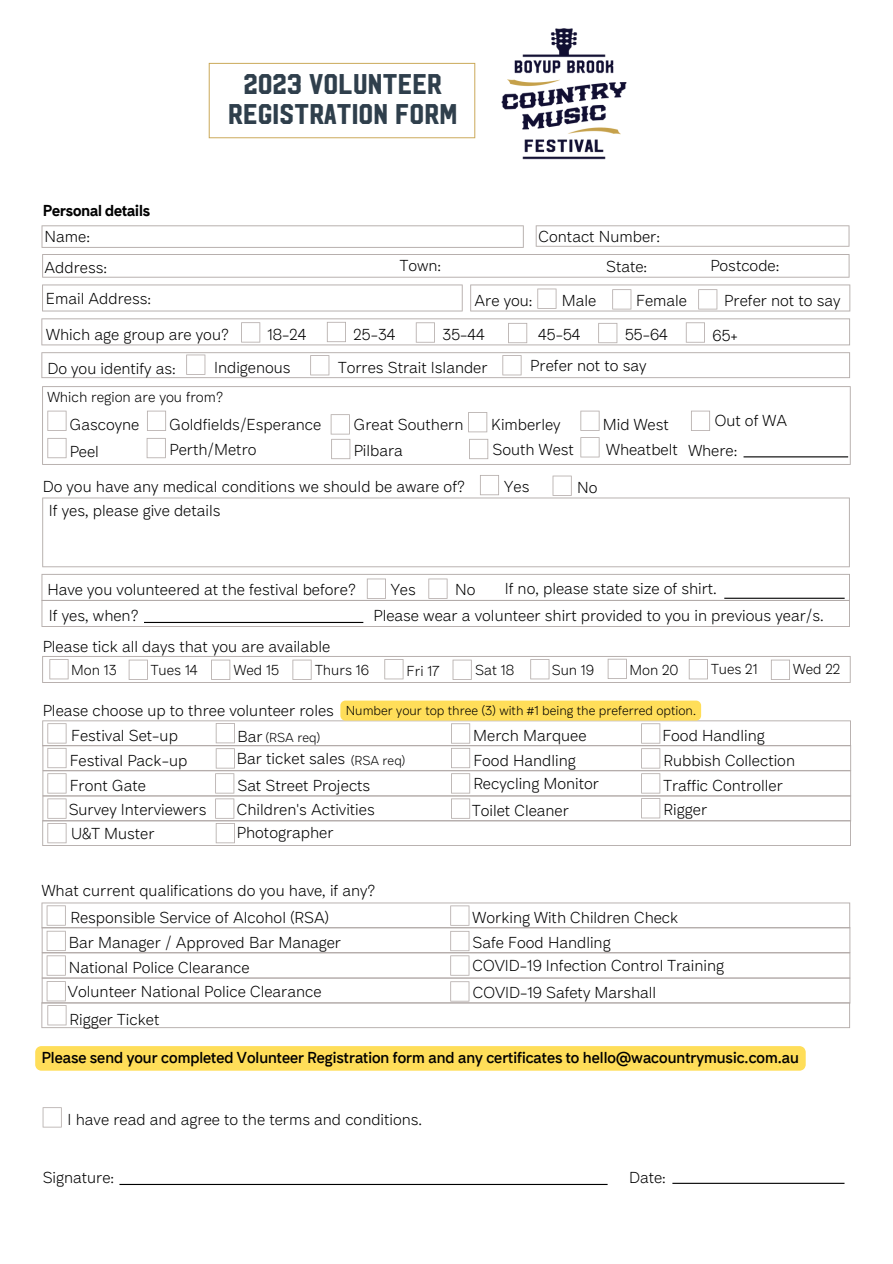
<style>
.page{position:relative;width:893px;height:1264px;background:#fff}
.page>*{position:absolute;margin:0;border:0;box-sizing:border-box;transform-origin:0 0}
.t1{font:28.5px/30.3px "Hudson NY";color:#2f3f4c;text-align:center}
.t2{font:16.5px/30.9px "Compita";color:#000}
.t3{font:600 16.5px "Compita";color:#000}
.t4{font:700 16.5px "Compita";color:#000}
.t5{font:15px "Compita";color:#000}
.t6{font:13.5px "Compita";color:#000}
.s1{font-size:16.5px}
</style>
<div class="page">
<svg style="left:42px;top:225px;width:481px;height:23px"></svg>
<svg style="left:42px;top:284px;width:420px;height:27px"></svg>
<svg style="left:42px;top:254px;width:807px;height:24px"></svg>
<svg style="left:535px;top:225px;width:314px;height:22px"></svg>
<img style="left:501px;top:28px;width:126px;height:132px">
<svg style="left:470px;top:284px;width:380px;height:27px"></svg>
<svg style="left:42px;top:497px;width:807px;height:70px"></svg>
<svg style="left:41px;top:574px;width:808px;height:53px"></svg>
<svg style="left:209px;top:63px;width:266px;height:75px"></svg>
<svg style="left:41px;top:352px;width:809px;height:26px"></svg>
<svg style="left:41px;top:318px;width:809px;height:27px"></svg>
<svg style="left:42px;top:386px;width:808px;height:79px"></svg>
<svg style="left:47px;top:410px;width:19px;height:21px"></svg>
<svg style="left:47px;top:438px;width:19px;height:20px"></svg>
<svg style="left:147px;top:410px;width:19px;height:21px"></svg>
<svg style="left:147px;top:438px;width:19px;height:20px"></svg>
<svg style="left:330px;top:414px;width:20px;height:45px"></svg>
<svg style="left:468px;top:412px;width:19px;height:20px"></svg>
<svg style="left:469px;top:439px;width:19px;height:20px"></svg>
<svg style="left:580px;top:410px;width:19px;height:21px"></svg>
<svg style="left:580px;top:437px;width:19px;height:20px"></svg>
<svg style="left:691px;top:410px;width:19px;height:21px"></svg>
<hr style="left:743px;top:456px;width:105px;height:1px;background:#000">
<svg style="left:43px;top:1107px;width:19px;height:20px"></svg>
<hr style="left:119px;top:1183px;width:488px;height:1px;background:#000">
<hr style="left:672px;top:1182px;width:172px;height:1px;background:#000">
<svg style="left:480px;top:475px;width:19px;height:20px"></svg>
<svg style="left:552px;top:475px;width:19px;height:21px"></svg>
<hr style="left:144px;top:622px;width:219px;height:1px;background:#000">
<hr style="left:724px;top:597px;width:120px;height:2px;background:#000">
<svg style="left:42px;top:656px;width:808px;height:27px"></svg>
<div style="left:340px;top:700px;width:361px;height:20px;background:#ffde59;border-radius:5px"></div>
<svg style="left:41px;top:902px;width:809px;height:126px"></svg>
<div style="left:35px;top:1046px;width:770px;height:24px;background:#ffde59"></div>
<svg style="left:42px;top:720px;width:809px;height:126px"></svg>
<p class="t4" style="left:43px;top:202px;width:108px">Personal details</p>
<p class="t2" style="left:45px;top:222px;width:108px">Name:<br>Address:<br>Email Address:</p>
<h1 class="t1" style="left:228px;top:70px;width:231px">2023 VOLUNTEER<br>REGISTRATION FORM</h1>
<p class="t2" style="left:538px;top:221px;width:123px">Contact Number:</p>
<p class="t2" style="left:400px;top:251px;width:43px">Town:</p>
<p class="t2" style="left:606px;top:252px;width:43px">State:</p>
<p class="t2" style="left:710px;top:251px;width:71px">Postcode:</p>
<p class="t2" style="left:474px;top:286px;width:60px">Are you:</p>
<p class="t2" style="left:561px;top:286px;width:36px">Male</p>
<p class="t2" style="left:636px;top:286px;width:52px">Female</p>
<p class="t2" style="left:724px;top:286px;width:118px">Prefer not to say</p>
<p class="t2" style="left:46px;top:320px;width:183px">Which age group are you?</p>
<p class="t2" style="left:267px;top:320px;width:41px">18-24</p>
<p class="t2" style="left:353px;top:320px;width:43px">25-34</p>
<p class="t2" style="left:442px;top:319px;width:44px">35-44</p>
<p class="t2" style="left:538px;top:319px;width:44px">45-54</p>
<p class="t2" style="left:625px;top:320px;width:44px">55-64</p>
<p class="t2" style="left:712px;top:321px;width:27px">65+</p>
<p class="t2" style="left:47px;top:354px;width:130px">Do you identify as:</p>
<p class="t2" style="left:214px;top:352px;width:78px">Indigenous</p>
<p class="t2" style="left:338px;top:352px;width:151px">Torres Strait Islander</p>
<p class="t2" style="left:530px;top:351px;width:118px">Prefer not to say</p>
<p class="t5" style="left:47px;top:389px;width:177px">Which region are you from?</p>
<p class="t2" style="left:70px;top:411px;width:71px;line-height:27px">Gascoyne<br>Peel</p>
<p class="t2" style="left:169px;top:409px;width:153px">Goldfields/Esperance</p>
<p class="t2" style="left:354px;top:412px;width:111px;line-height:26px">Great Southern<br>Pilbara</p>
<p class="t2" style="left:491px;top:412px;width:84px;line-height:25.3px">Kimberley<br>South West</p>
<p class="t2" style="left:602px;top:409px;width:67px">Mid West</p>
<p class="t2" style="left:169px;top:435px;width:89px">Perth/Metro</p>
<p class="t2" style="left:606px;top:434px;width:73px">Wheatbelt</p>
<p class="t2" style="left:43px;top:472px;width:423px">Do you have any medical conditions we should be aware of?</p>
<p class="t2" style="left:49px;top:496px;width:173px">If yes, please give details</p>
<p class="t2" style="left:504px;top:472px;width:27px">Yes</p>
<p class="t2" style="left:577px;top:473px;width:22px">No</p>
<p class="t2" style="left:688px;top:406px;width:100px;line-height:29.5px;text-indent:26px">Out of WA<br>Where:</p>
<p class="t2" style="left:47px;top:575px;width:309px">Have you volunteered at the festival before?</p>
<p class="t2" style="left:49px;top:601px;width:90px">If yes, when?</p>
<p class="t2" style="left:43px;top:631px;width:289px">Please tick all days that you are available</p>
<p class="t2" style="left:373px;top:575px;width:451px;line-height:27.6px;text-indent:131px">If no, please state size of shirt.<br>Please wear a volunteer shirt provided to you in previous year/s.</p>
<p class="t2" style="left:391px;top:575px;width:27px">Yes</p>
<p class="t2" style="left:455px;top:575px;width:22px">No</p>
<p class="t5" style="left:71px;top:662px;width:47px">Mon 13</p>
<p class="t5" style="left:151px;top:662px;width:49px">Tues 14</p>
<p class="t5" style="left:234px;top:662px;width:47px">Wed 15</p>
<p class="t5" style="left:315px;top:662px;width:55px">Thurs 16</p>
<p class="t5" style="left:406px;top:663px;width:35px">Fri 17</p>
<p class="t5" style="left:475px;top:662px;width:40px">Sat 18</p>
<p class="t5" style="left:551px;top:662px;width:44px">Sun 19</p>
<p class="t5" style="left:629px;top:662px;width:51px">Mon 20</p>
<p class="t5" style="left:711px;top:661px;width:48px">Tues 21</p>
<p class="t5" style="left:793px;top:661px;width:49px">Wed 22</p>
<p class="t6" style="left:43px;top:703px;width:654px"><span class="s1">Please choose up to three volunteer roles</span> Number your top three (3) with #1 being the preferred option.</p>
<p class="t2" style="left:70px;top:746px;width:119px">Festival Pack-up</p>
<p class="t2" style="left:237px;top:743px;width:110px">Bar ticket sales</p>
<p class="t2" style="left:663px;top:746px;width:133px">Rubbish Collection</p>
<p class="t2" style="left:70px;top:771px;width:78px">Front Gate</p>
<p class="t2" style="left:473px;top:768px;width:127px">Recycling Monitor</p>
<p class="t2" style="left:69px;top:794px;width:139px">Survey Interviewers</p>
<p class="t2" style="left:237px;top:794px;width:139px">Children's Activities</p>
<p class="t2" style="left:71px;top:721px;width:108px">Festival Set-up</p>
<p class="t2" style="left:237px;top:721px;width:27px">Bar</p>
<p class="t2" style="left:662px;top:721px;width:104px">Food Handling</p>
<p class="t2" style="left:473px;top:746px;width:104px">Food Handling</p>
<p class="t2" style="left:473px;top:721px;width:115px">Merch Marquee</p>
<p class="t6" style="left:265px;top:730px;width:56px">(RSA req)</p>
<p class="t6" style="left:351px;top:753px;width:56px">(RSA req)</p>
<p class="t2" style="left:237px;top:771px;width:134px">Sat Street Projects</p>
<p class="t2" style="left:663px;top:771px;width:121px">Traffic Controller</p>
<p class="t2" style="left:663px;top:794px;width:45px">Rigger</p>
<p class="t2" style="left:472px;top:796px;width:98px">Toilet Cleaner</p>
<p class="t2" style="left:71px;top:819px;width:85px">U&amp;T Muster</p>
<p class="t2" style="left:237px;top:817px;width:98px">Photographer</p>
<p class="t2" style="left:42px;top:876px;width:334px">What current qualifications do you have, if any?</p>
<p class="t2" style="left:69px;top:906px;width:273px;line-height:25px">Responsible Service of Alcohol (RSA)<br>Bar Manager / Approved Bar Manager</p>
<p class="t2" style="left:472px;top:903px;width:207px">Working With Children Check</p>
<p class="t2" style="left:472px;top:928px;width:140px">Safe Food Handling</p>
<p class="t2" style="left:69px;top:953px;width:182px">National Police Clearance</p>
<p class="t2" style="left:472px;top:950px;width:253px">COVID-19 Infection Control Training</p>
<p class="t2" style="left:68px;top:977px;width:255px">Volunteer National Police Clearance</p>
<p class="t2" style="left:473px;top:978px;width:185px">COVID-19 Safety Marshall</p>
<p class="t2" style="left:70px;top:1004px;width:91px">Rigger Ticket</p>
<p class="t3" style="left:42px;top:1049px;width:758px">Please send your completed Volunteer Registration form and any certificates to hello@wacountrymusic.com.au</p>
<p class="t2" style="left:68px;top:1104px;width:356px">I have read and agree to the terms and conditions.</p>
<p class="t2" style="left:43px;top:1163px;width:73px">Signature:</p>
<p class="t2" style="left:629px;top:1163px;width:38px">Date:</p>
</div>
